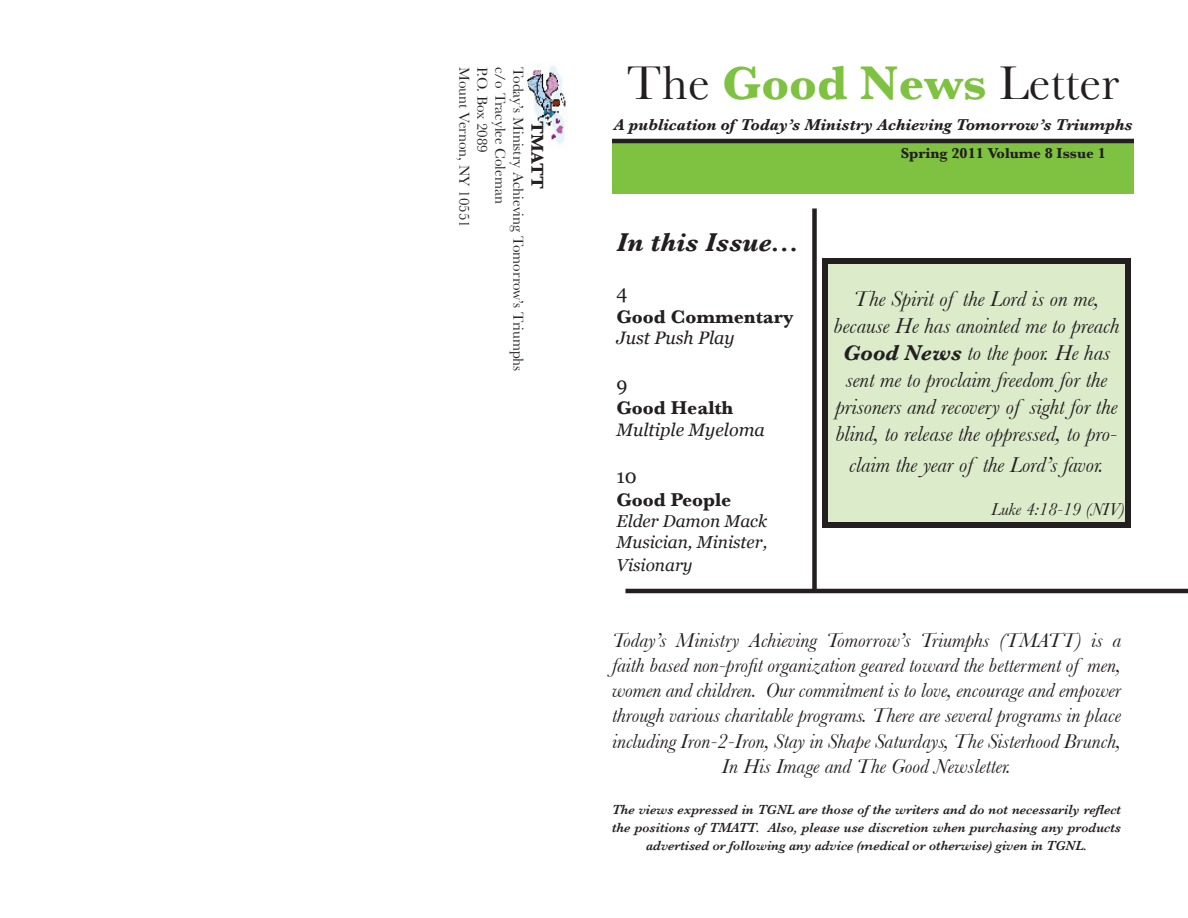
<style>
.page{position:relative;width:1188px;height:918px;background:#fff}
.page>*{position:absolute;margin:0;border:0;box-sizing:border-box;transform-origin:0 0}
.t1{font:49.5px "Baskerville";color:#231f20}
.t2{font:italic 700 27px "Baskerville";color:#231f20}
.t3{font:italic 22.5px/27px "Baskerville";color:#231f20;text-align:center}
.t4{font:italic 21px/25.2px "Baskerville";color:#231f20;text-align:center}
.t5{font:700 19.5px "Baskerville";color:#231f20}
.t6{font:19.5px "Georgia";color:#231f20}
.t7{font:italic 18px "Georgia";color:#231f20}
.t8{font:italic 18px "Baskerville";color:#231f20}
.t9{font:700 18px "Baskerville";color:#231f20}
.t10{font:italic 17.25px/20.7px "Georgia";color:#231f20}
.t11{font:italic 700 16.5px "Baskerville";color:#231f20}
.t12{font:15px "Baskerville";color:#231f20}
.t13{font:700 15px "Baskerville";color:#231f20}
.t14{font:italic 600 13.5px/18.1px "Baskerville";color:#231f20;text-align:center}
.s1{font-weight:700;color:#7fc241}
.s2{font-weight:700}
</style>
<div class="page">
<img style="left:526px;top:65px;width:40px;height:79px">
<hr style="left:626px;top:589px;width:562px;height:4px;background:#231f20">
<div style="left:825px;top:261px;width:303px;height:264px;background:#dcebca"></div>
<div style="left:822px;top:258px;width:309px;height:270px;border:6px solid #231f20"></div>
<div style="left:812px;top:208px;width:5px;height:382px;background:#231f20"></div>
<div style="left:612px;top:141px;width:522px;height:52px;background:#7fc241"></div>
<hr style="left:612px;top:139px;width:522px;height:4px;background:#231f20">
<p class="t12" style="left:473px;top:67px;width:162px;rotate:90deg">Mount Vernon, NY 10551</p>
<p class="t12" style="left:491px;top:67px;width:87px;rotate:90deg">P.O. Box 2089</p>
<p class="t12" style="left:509px;top:67px;width:138px;rotate:90deg">c/o Tracylee Coleman</p>
<p class="t12" style="left:527px;top:67px;width:306px;rotate:90deg">Today’s Ministry Achieving Tomorrow’s Triumphs</p>
<p class="t9" style="left:548px;top:121px;width:69px;rotate:90deg">TMATT</p>
<h1 class="t1" style="left:627px;top:54px;width:494px">The <span class="s1">Good News</span> Letter</h1>
<p class="t11" style="left:613px;top:115px;width:521px">A publication of Today’s Ministry Achieving Tomorrow’s Triumphs</p>
<p class="t13" style="left:901px;top:145px;width:207px">Spring 2011 Volume 8 Issue 1</p>
<p class="t2" style="left:616px;top:226px;width:184px">In this Issue...</p>
<p class="t6" style="left:616px;top:281px;width:13px">4</p>
<p class="t5" style="left:616px;top:305px;width:179px">Good Commentary</p>
<p class="t7" style="left:616px;top:328px;width:120px">Just Push Play</p>
<p class="t6" style="left:616px;top:373px;width:13px">9</p>
<p class="t5" style="left:616px;top:397px;width:118px">Good Health</p>
<p class="t7" style="left:616px;top:420px;width:150px">Multiple Myeloma</p>
<p class="t6" style="left:616px;top:465px;width:22px">10</p>
<p class="t5" style="left:616px;top:488px;width:116px">Good People</p>
<p class="t10" style="left:616px;top:511px;width:152px">Elder Damon Mack<br>Musician, Minister,</p>
<p class="t10" style="left:616px;top:555px;width:78px">Visionary</p>
<p class="t3" style="left:833px;top:285px;width:288px">The Spirit of the Lord is on me, because He has anointed me to preach <span class="s2">Good News</span> to the poor. He has sent me to proclaim freedom for the prisoners and recovery of sight for the blind, to release the oppressed, to pro-</p>
<p class="t3" style="left:849px;top:451px;width:256px">claim the year of the Lord’s favor.</p>
<p class="t8" style="left:991px;top:498px;width:135px">Luke 4:18-19 (NIV)</p>
<p class="t4" style="left:612px;top:627px;width:511px">Today’s Ministry Achieving Tomorrow’s Triumphs (TMATT) is a faith based non-profit organization geared toward the betterment of men, women and children. Our commitment is to love, encourage and empower through various charitable programs. There are several programs in place including Iron-2-Iron, Stay in Shape Saturdays, The Sisterhood Brunch, In His Image and The Good Newsletter.</p>
<p class="t14" style="left:612px;top:801px;width:511px">The views expressed in TGNL are those of the writers and do not necessarily reflect the positions of TMATT. Also, please use discretion when purchasing any products advertised or following any advice (medical or otherwise) given in TGNL.</p>
</div>
